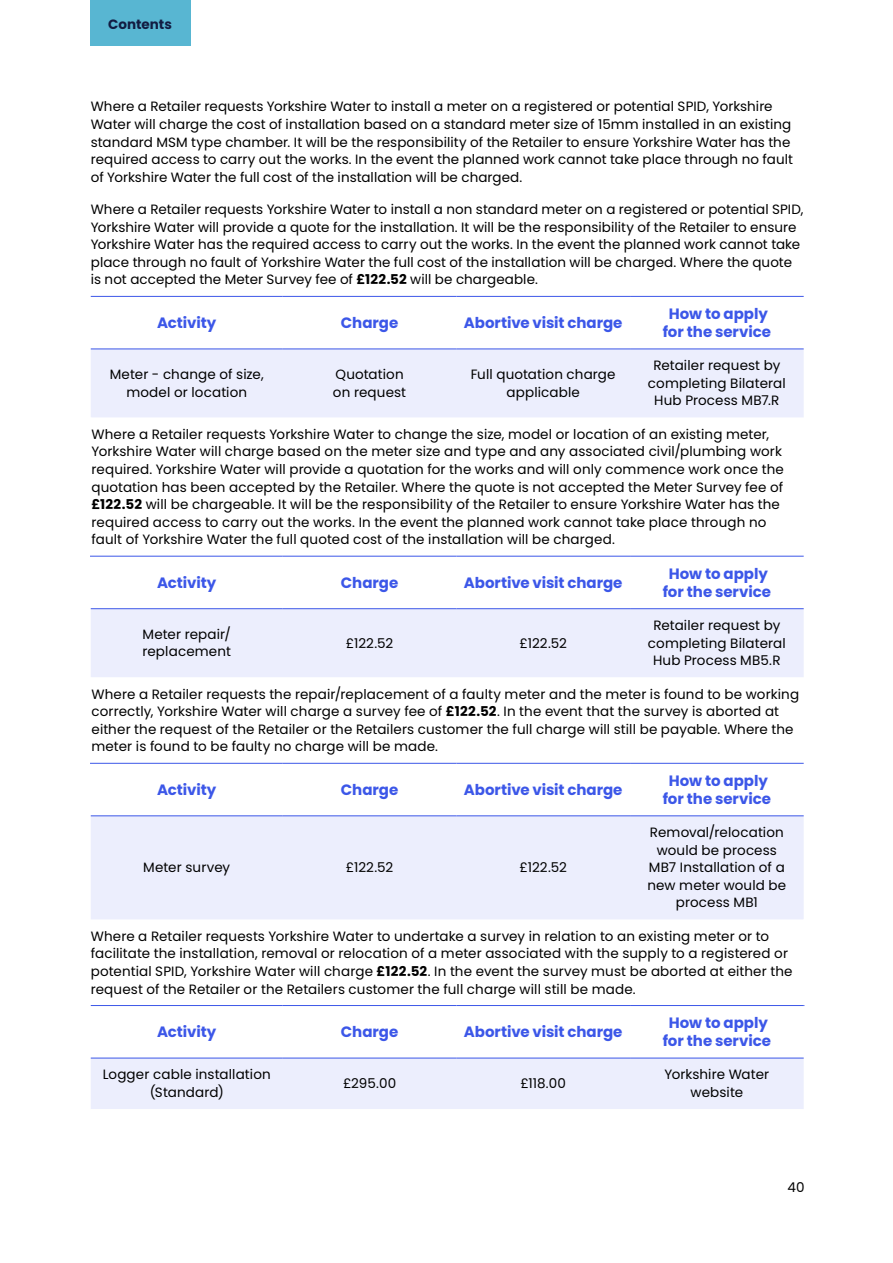
<style>
.page{position:relative;width:893px;height:1263px;background:#fff}
.page>*{position:absolute;margin:0;border:0;box-sizing:border-box;transform-origin:0 0}
.TABLE_-_Headings_-_Centred{font:700 15px/18px "Poppins";letter-spacing:-.005em;color:#3c57e8;text-align:center}
.P_-_Bodycopy9_2024{font:13.5px/17.5px "Poppins";letter-spacing:.005em;color:#000}
.Body_copy_9pt_2020_centered{font:13.5px/17.5px "Poppins";letter-spacing:.01em;color:#000;text-align:center}
.t1{font:700 13.5px "Poppins";color:#121c42}
.s1{font-weight:700}
</style>
<div class="page">
<svg style="left:91px;top:350px;width:713px;height:759px"></svg>
<hr style="left:90px;top:417px;width:2px;height:139px;background:#fff">
<hr style="left:90px;top:677px;width:2px;height:86px;background:#fff">
<hr style="left:282px;top:556px;width:2px;height:52px;background:#fff">
<hr style="left:456px;top:556px;width:1px;height:52px;background:#fff">
<hr style="left:629px;top:556px;width:2px;height:52px;background:#fff">
<hr style="left:282px;top:764px;width:2px;height:51px;background:#fff">
<hr style="left:456px;top:764px;width:1px;height:51px;background:#fff">
<hr style="left:629px;top:764px;width:2px;height:51px;background:#fff">
<hr style="left:282px;top:1006px;width:2px;height:52px;background:#fff">
<hr style="left:456px;top:1006px;width:1px;height:52px;background:#fff">
<hr style="left:629px;top:1006px;width:2px;height:52px;background:#fff">
<hr style="left:91px;top:296px;width:192px;height:1px;background:#3c57e8">
<hr style="left:283px;top:296px;width:173px;height:1px;background:#3c57e8">
<hr style="left:456px;top:296px;width:174px;height:1px;background:#3c57e8">
<hr style="left:630px;top:296px;width:174px;height:1px;background:#3c57e8">
<hr style="left:91px;top:349px;width:192px;height:1px;background:#3c57e8">
<hr style="left:283px;top:349px;width:173px;height:1px;background:#3c57e8">
<hr style="left:456px;top:349px;width:174px;height:1px;background:#3c57e8">
<hr style="left:630px;top:349px;width:174px;height:1px;background:#3c57e8">
<hr style="left:90px;top:556px;width:193px;height:1px;background:#3c57e8">
<hr style="left:283px;top:556px;width:173px;height:1px;background:#3c57e8">
<hr style="left:456px;top:556px;width:174px;height:1px;background:#3c57e8">
<hr style="left:630px;top:556px;width:174px;height:1px;background:#3c57e8">
<hr style="left:91px;top:608px;width:192px;height:1px;background:#3c57e8">
<hr style="left:283px;top:608px;width:173px;height:1px;background:#3c57e8">
<hr style="left:456px;top:608px;width:174px;height:1px;background:#3c57e8">
<hr style="left:630px;top:608px;width:174px;height:1px;background:#3c57e8">
<hr style="left:90px;top:763px;width:193px;height:1px;background:#3c57e8">
<hr style="left:283px;top:763px;width:173px;height:1px;background:#3c57e8">
<hr style="left:456px;top:763px;width:174px;height:1px;background:#3c57e8">
<hr style="left:630px;top:763px;width:174px;height:1px;background:#3c57e8">
<hr style="left:91px;top:815px;width:192px;height:1px;background:#3c57e8">
<hr style="left:283px;top:815px;width:173px;height:1px;background:#3c57e8">
<hr style="left:456px;top:815px;width:174px;height:1px;background:#3c57e8">
<hr style="left:630px;top:815px;width:174px;height:1px;background:#3c57e8">
<hr style="left:91px;top:1005px;width:192px;height:1px;background:#3c57e8">
<hr style="left:283px;top:1005px;width:173px;height:1px;background:#3c57e8">
<hr style="left:456px;top:1005px;width:174px;height:1px;background:#3c57e8">
<hr style="left:630px;top:1005px;width:174px;height:1px;background:#3c57e8">
<hr style="left:91px;top:1058px;width:192px;height:1px;background:#3c57e8">
<hr style="left:283px;top:1058px;width:173px;height:1px;background:#3c57e8">
<hr style="left:456px;top:1058px;width:174px;height:1px;background:#3c57e8">
<hr style="left:630px;top:1058px;width:174px;height:1px;background:#3c57e8">
<hr style="left:803px;top:919px;width:1px;height:86px;background:#fff">
<div style="left:90px;top:0;width:100px;height:45px;background:#58b6d2"></div>
<p class="t1" style="left:108px;top:16px;width:65px">Contents</p>
<p class="P_-_Bodycopy9_2024" style="left:91px;top:98px;width:704px">Where a Retailer requests Yorkshire Water to install a meter on a registered or potential SPID, Yorkshire Water will charge the cost of installation based on a standard meter size of 15mm installed in an existing standard MSM type chamber. It will be the responsibility of the Retailer to ensure Yorkshire Water has the required access to carry out the works. In the event the planned work cannot take place through no fault of Yorkshire Water the full cost of the installation will be charged.</p>
<p class="P_-_Bodycopy9_2024" style="left:91px;top:201px;width:714px">Where a Retailer requests Yorkshire Water to install a non standard meter on a registered or potential SPID, Yorkshire Water will provide a quote for the installation. It will be the responsibility of the Retailer to ensure Yorkshire Water has the required access to carry out the works. In the event the planned work cannot take place through no fault of Yorkshire Water the full cost of the installation will be charged. Where the quote is not accepted the Meter Survey fee of <span class="s1">£122.52</span> will be chargeable.</p>
<p class="TABLE_-_Headings_-_Centred" style="left:157px;top:314px;width:61px">Activity</p>
<p class="TABLE_-_Headings_-_Centred" style="left:341px;top:314px;width:59px">Charge</p>
<p class="TABLE_-_Headings_-_Centred" style="left:464px;top:314px;width:160px">Abortive visit charge</p>
<p class="TABLE_-_Headings_-_Centred" style="left:663px;top:305px;width:110px">How to apply for the service</p>
<p class="Body_copy_9pt_2020_centered" style="left:110px;top:366px;width:156px">Meter - change of size, model or location</p>
<p class="Body_copy_9pt_2020_centered" style="left:333px;top:366px;width:75px;text-align:left">Quotation on request</p>
<p class="Body_copy_9pt_2020_centered" style="left:471px;top:366px;width:146px">Full quotation charge applicable</p>
<p class="Body_copy_9pt_2020_centered" style="left:648px;top:357px;width:139px">Retailer request by completing Bilateral<br>Hub Process MB7.R</p>
<p class="P_-_Bodycopy9_2024" style="left:92px;top:425px;width:694px">Where a Retailer requests Yorkshire Water to change the size, model or location of an existing meter, Yorkshire Water will charge based on the meter size and type and any associated civil/plumbing work required. Yorkshire Water will provide a quotation for the works and will only commence work once the quotation has been accepted by the Retailer. Where the quote is not accepted the Meter Survey fee of <span class="s1">£122.52</span> will be chargeable. It will be the responsibility of the Retailer to ensure Yorkshire Water has the required access to carry out the works. In the event the planned work cannot take place through no fault of Yorkshire Water the full quoted cost of the installation will be charged.</p>
<p class="TABLE_-_Headings_-_Centred" style="left:157px;top:573px;width:61px">Activity</p>
<p class="TABLE_-_Headings_-_Centred" style="left:341px;top:573px;width:59px">Charge</p>
<p class="TABLE_-_Headings_-_Centred" style="left:464px;top:573px;width:160px">Abortive visit charge</p>
<p class="TABLE_-_Headings_-_Centred" style="left:663px;top:564px;width:110px">How to apply for the service</p>
<p class="Body_copy_9pt_2020_centered" style="left:142px;top:625px;width:90px;text-align:left">Meter repair/ replacement</p>
<p class="Body_copy_9pt_2020_centered" style="left:346px;top:634px;width:49px">£122.52</p>
<p class="Body_copy_9pt_2020_centered" style="left:520px;top:634px;width:49px">£122.52</p>
<p class="Body_copy_9pt_2020_centered" style="left:648px;top:617px;width:139px">Retailer request by completing Bilateral<br>Hub Process MB5.R</p>
<p class="P_-_Bodycopy9_2024" style="left:92px;top:685px;width:709px">Where a Retailer requests the repair/replacement of a faulty meter and the meter is found to be working correctly, Yorkshire Water will charge a survey fee of <span class="s1">£122.52</span>. In the event that the survey is aborted at either the request of the Retailer or the Retailers customer the full charge will still be payable. Where the meter is found to be faulty no charge will be made.</p>
<p class="TABLE_-_Headings_-_Centred" style="left:157px;top:781px;width:61px">Activity</p>
<p class="TABLE_-_Headings_-_Centred" style="left:341px;top:781px;width:59px">Charge</p>
<p class="TABLE_-_Headings_-_Centred" style="left:464px;top:781px;width:160px">Abortive visit charge</p>
<p class="TABLE_-_Headings_-_Centred" style="left:663px;top:772px;width:110px">How to apply for the service</p>
<p class="Body_copy_9pt_2020_centered" style="left:647px;top:824px;width:140px">Removal/relocation would be process<br>MB7 Installation of a new meter would be process MB1</p>
<p class="P_-_Bodycopy9_2024" style="left:91px;top:927px;width:703px">Where a Retailer requests Yorkshire Water to undertake a survey in relation to an existing meter or to facilitate the installation, removal or relocation of a meter associated with the supply to a registered or potential SPID, Yorkshire Water will charge <span class="s1">£122.52</span>. In the event the survey must be aborted at either the request of the Retailer or the Retailers customer the full charge will still be made.</p>
<p class="TABLE_-_Headings_-_Centred" style="left:157px;top:1023px;width:61px">Activity</p>
<p class="TABLE_-_Headings_-_Centred" style="left:341px;top:1023px;width:59px">Charge</p>
<p class="TABLE_-_Headings_-_Centred" style="left:464px;top:1023px;width:160px">Abortive visit charge</p>
<p class="TABLE_-_Headings_-_Centred" style="left:663px;top:1014px;width:110px">How to apply for the service</p>
<p class="Body_copy_9pt_2020_centered" style="left:103px;top:1066px;width:170px">Logger cable installation (Standard)</p>
<p class="Body_copy_9pt_2020_centered" style="left:343px;top:1075px;width:55px">£295.00</p>
<p class="Body_copy_9pt_2020_centered" style="left:520px;top:1075px;width:47px">£118.00</p>
<p class="Body_copy_9pt_2020_centered" style="left:664px;top:1066px;width:106px">Yorkshire Water website</p>
<p class="Body_copy_9pt_2020_centered" style="left:143px;top:859px;width:88px">Meter survey</p>
<p class="Body_copy_9pt_2020_centered" style="left:346px;top:859px;width:49px">£122.52</p>
<p class="Body_copy_9pt_2020_centered" style="left:520px;top:859px;width:49px">£122.52</p>
<p class="P_-_Bodycopy9_2024" style="left:787px;top:1178px;width:19px">40</p>
</div>
